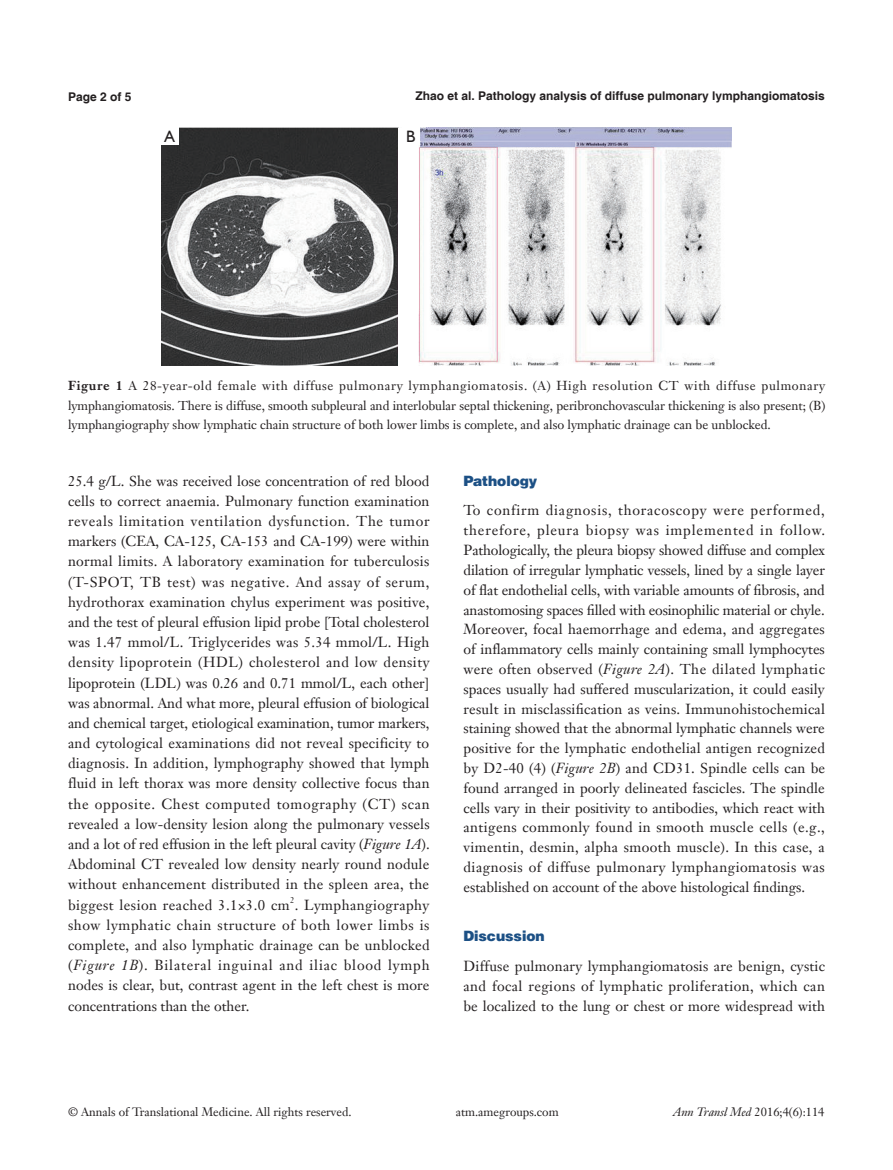
<style>
.page{position:relative;width:893px;height:1170px;background:#fff}
.page>*{position:absolute;margin:0;border:0;box-sizing:border-box;transform-origin:0 0}
.t1{font:16.5px "Humanist 521 BT";color:#231f20}
.t2{font:14.25px/20.2px "Janson Text LT";letter-spacing:.005em;color:#231f20;text-align:justify}
.t3{font:900 14.25px "Helvetica";color:#1c5085}
.t4{font:12.75px/19.5px "Janson Text LT";color:#231f20;text-align:justify}
.t5{font:12px "Janson Text LT";color:#231f20}
.t6{font:700 12px "Helvetica";color:#231f20}
.t7{font:8.25px "Janson Text LT";color:#231f20}
.s1{font-weight:700}
.s2{font-style:italic}
</style>
<div class="page">
<img style="left:161px;top:128px;width:571px;height:237px">
<div style="left:402px;top:128px;width:17px;height:17px;background:#fff"></div>
<div style="left:161px;top:128px;width:17px;height:17px;background:#fff"></div>
<hr style="left:398px;top:128px;width:4px;height:237px;background:#fff">
<p class="t6" style="left:68px;top:89px;width:65px">Page 2 of 5</p>
<p class="t6" style="left:415px;top:88px;width:411px">Zhao et al. Pathology analysis of diffuse pulmonary lymphangiomatosis</p>
<p class="t1" style="left:165px;top:126px;width:12px">A</p>
<p class="t1" style="left:406px;top:126px;width:11px">B</p>
<p class="t4" style="left:68px;top:376px;width:759px"><span class="s1">Figure 1</span> A 28-year-old female with diffuse pulmonary lymphangiomatosis. (A) High resolution CT with diffuse pulmonary lymphangiomatosis. There is diffuse, smooth subpleural and interlobular septal thickening, peribronchovascular thickening is also present; (B) lymphangiography show lymphatic chain structure of both lower limbs is complete, and also lymphatic drainage can be unblocked.</p>
<p class="t2" style="left:68px;top:470px;width:363px">25.4 g/L. She was received lose concentration of red blood cells to correct anaemia. Pulmonary function examination reveals limitation ventilation dysfunction. The tumor markers (CEA, CA-125, CA-153 and CA-199) were within normal limits. A laboratory examination for tuberculosis (T-SPOT, TB test) was negative. And assay of serum, hydrothorax examination chylus experiment was positive, and the test of pleural effusion lipid probe [Total cholesterol was 1.47 mmol/L. Triglycerides was 5.34 mmol/L. High density lipoprotein (HDL) cholesterol and low density lipoprotein (LDL) was 0.26 and 0.71 mmol/L, each other] was abnormal. And what more, pleural effusion of biological and chemical target, etiological examination, tumor markers, and cytological examinations did not reveal specificity to diagnosis. In addition, lymphography showed that lymph fluid in left thorax was more density collective focus than the opposite. Chest computed tomography (CT) scan revealed a low-density lesion along the pulmonary vessels and a lot of red effusion in the left pleural cavity (<span class="s2">Figure 1A</span>).<br>Abdominal CT revealed low density nearly round nodule without enhancement distributed in the spleen area, the biggest lesion reached 3.1×3.0 cm . Lymphangiography</p>
<p class="t7" style="left:290px;top:894px;width:6px">2</p>
<p class="t2" style="left:68px;top:914px;width:363px">show lymphatic chain structure of both lower limbs is complete, and also lymphatic drainage can be unblocked (<span class="s2">Figure 1B</span>). Bilateral inguinal and iliac blood lymph nodes is clear, but, contrast agent in the left chest is more concentrations than the other.</p>
<p class="t3" style="left:463px;top:471px;width:75px">Pathology</p>
<p class="t2" style="left:463px;top:500px;width:363px;line-height:19.8px">To confirm diagnosis, thoracoscopy were performed, therefore, pleura biopsy was implemented in follow.<br>Pathologically, the pleura biopsy showed diffuse and complex dilation of irregular lymphatic vessels, lined by a single layer of flat endothelial cells, with variable amounts of fibrosis, and anastomosing spaces filled with eosinophilic material or chyle.<br>Moreover, focal haemorrhage and edema, and aggregates of inflammatory cells mainly containing small lymphocytes were often observed (<span class="s2">Figure 2A</span>). The dilated lymphatic spaces usually had suffered muscularization, it could easily result in misclassification as veins. Immunohistochemical staining showed that the abnormal lymphatic channels were positive for the lymphatic endothelial antigen recognized by D2-40 (4) (<span class="s2">Figure 2B</span>) and CD31. Spindle cells can be found arranged in poorly delineated fascicles. The spindle cells vary in their positivity to antibodies, which react with antigens commonly found in smooth muscle cells (e.g., vimentin, desmin, alpha smooth muscle). In this case, a diagnosis of diffuse pulmonary lymphangiomatosis was established on account of the above histological findings.</p>
<p class="t3" style="left:463px;top:926px;width:83px">Discussion</p>
<p class="t2" style="left:463px;top:955px;width:363px;line-height:19.8px">Diffuse pulmonary lymphangiomatosis are benign, cystic and focal regions of lymphatic proliferation, which can be localized to the lung or chest or more widespread with</p>
<p class="t5" style="left:68px;top:1104px;width:285px">© Annals of Translational Medicine. All rights reserved.</p>
<p class="t5" style="left:456px;top:1104px;width:104px">atm.amegroups.com</p>
<p class="t5" style="left:673px;top:1104px;width:153px"><span class="s2">Ann Transl Med</span> 2016;4(6):114</p>
</div>
